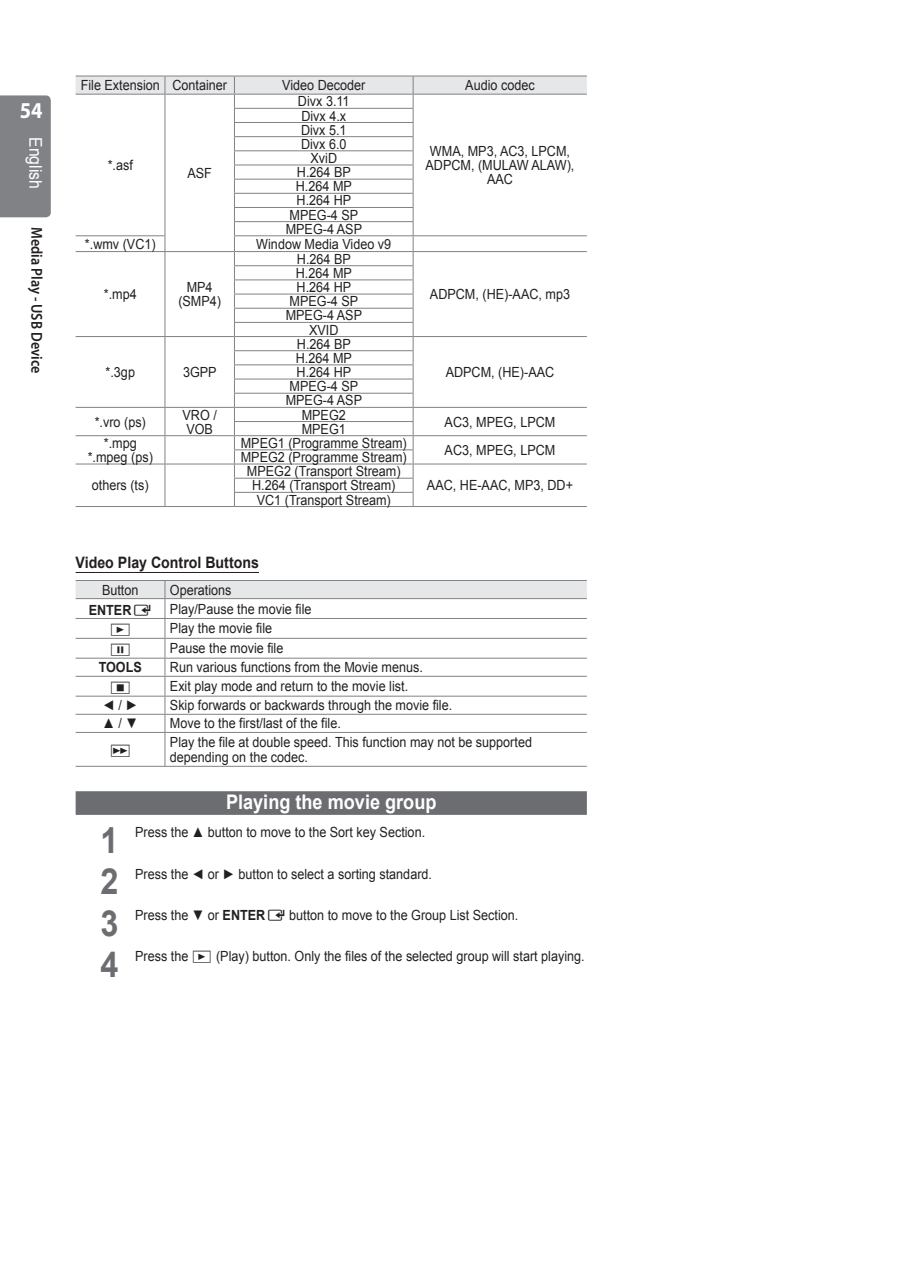
<style>
.page{position:relative;width:904px;height:1276px;background:#fff}
.page>*{position:absolute;margin:0;border:0;box-sizing:border-box;transform-origin:0 0}
.t1{font:700 36.05px "Arial";color:#6c6d70;scale:.9 1}
.t2{font:700 22.75px "Myriad Pro";color:#fff;scale:.9 1}
.t3{font:700 20.12px "Arial";color:#fff;scale:.9 1}
.t4{font:17.5px "Arial";color:#fff;scale:.9 1}
.t5{font:700 15.75px "Arial";color:#231f20;scale:.9 1}
.t6{font:600 15.75px "Myriad Pro";color:#231f20;scale:.9 1}
.t7{font:14px/14.2px "Arial";color:#231f20;text-align:center;scale:.9 1}
.t8{font:700 14px "Arial";color:#231f20;scale:.9 1}
.s1{font-weight:700}
</style>
<div class="page">
<div style="left:0;top:95px;width:51px;height:122px;background:#808285"></div>
<hr style="left:76px;top:572px;width:183px;height:1px;background:#231f20">
<div style="left:76px;top:791px;width:511px;height:24px;background:#6c6d70"></div>
<hr style="left:76px;top:506px;width:89px;height:1px;background:#808285">
<hr style="left:165px;top:506px;width:69px;height:1px;background:#808285">
<hr style="left:413px;top:506px;width:174px;height:1px;background:#808285">
<hr style="left:234px;top:506px;width:179px;height:1px;background:#808285">
<svg style="left:76px;top:76px;width:511px;height:430px"></svg>
<hr style="left:413px;top:94px;width:174px;height:1px;background:#808285">
<hr style="left:76px;top:732px;width:89px;height:1px;background:#808285">
<hr style="left:165px;top:732px;width:422px;height:1px;background:#808285">
<hr style="left:164px;top:733px;width:1px;height:33px;background:#808285">
<hr style="left:76px;top:766px;width:89px;height:1px;background:#808285">
<hr style="left:165px;top:766px;width:422px;height:1px;background:#808285">
<svg style="left:76px;top:580px;width:511px;height:152px"></svg>
<h2 class="t2" style="left:20px;top:95px;width:13px">54</h2>
<p class="t4" style="left:47px;top:137px;width:59px;rotate:90deg">English</p>
<p class="t6" style="left:47px;top:227px;width:164px;rotate:90deg">Media Play - USB Device</p>
<p class="t7" style="left:81px;top:78px;width:164px">File Extension Container</p>
<p class="t7" style="left:282px;top:78px;width:94px">Video Decoder</p>
<p class="t7" style="left:465px;top:78px;width:79px">Audio codec</p>
<p class="t7" style="left:108px;top:158px;width:30px">*.asf</p>
<p class="t7" style="left:187px;top:166px;width:29px">ASF</p>
<p class="t7" style="left:298px;top:94px;width:59px">Divx 3.11</p>
<p class="t7" style="left:286px;top:109px;width:86px">Divx 4.x<br>Divx 5.1<br>Divx 6.0<br>XviD<br>H.264 BP<br>H.264 MP<br>H.264 HP<br>MPEG-4 SP<br>MPEG-4 ASP</p>
<p class="t7" style="left:85px;top:237px;width:80px">*.wmv (VC1)</p>
<p class="t7" style="left:256px;top:237px;width:151px">Window Media Video v9</p>
<p class="t7" style="left:104px;top:287px;width:38px">*.mp4</p>
<p class="t7" style="left:178px;top:280px;width:49px">MP4 (SMP4)</p>
<p class="t7" style="left:297px;top:252px;width:61px">H.264 BP</p>
<p class="t7" style="left:286px;top:266px;width:86px">H.264 MP<br>H.264 HP<br>MPEG-4 SP<br>MPEG-4 ASP<br>XVID</p>
<p class="t7" style="left:106px;top:365px;width:34px">*.3gp</p>
<p class="t7" style="left:183px;top:365px;width:39px">3GPP</p>
<p class="t7" style="left:297px;top:337px;width:61px">H.264 BP</p>
<p class="t7" style="left:286px;top:351px;width:86px">H.264 MP<br>H.264 HP<br>MPEG-4 SP<br>MPEG-4 ASP</p>
<p class="t7" style="left:95px;top:415px;width:58px">*.vro (ps)</p>
<p class="t7" style="left:182px;top:408px;width:40px;text-align:left">VRO /<br>VOB</p>
<p class="t7" style="left:302px;top:408px;width:51px">MPEG2</p>
<p class="t7" style="left:302px;top:422px;width:51px">MPEG1</p>
<p class="t7" style="left:88px;top:436px;width:74px">*.mpg *.mpeg (ps)</p>
<p class="t7" style="left:241px;top:436px;width:186px">MPEG1 (Programme Stream)</p>
<p class="t7" style="left:241px;top:450px;width:186px">MPEG2 (Programme Stream)</p>
<p class="t7" style="left:247px;top:464px;width:172px">MPEG2 (Transport Stream)<br>H.264 (Transport Stream)</p>
<p class="t7" style="left:92px;top:478px;width:65px">others (ts)</p>
<p class="t7" style="left:257px;top:493px;width:150px">VC1 (Transport Stream)</p>
<p class="t7" style="left:425px;top:144px;width:167px">WMA, MP3, AC3, LPCM,<br>ADPCM, (MULAW ALAW),<br>AAC</p>
<p class="t7" style="left:430px;top:287px;width:157px">ADPCM, (HE)-AAC, mp3</p>
<p class="t7" style="left:445px;top:365px;width:122px">ADPCM, (HE)-AAC</p>
<p class="t7" style="left:444px;top:415px;width:124px">AC3, MPEG, LPCM</p>
<p class="t7" style="left:444px;top:443px;width:124px">AC3, MPEG, LPCM</p>
<p class="t7" style="left:427px;top:478px;width:164px">AAC, HE-AAC, MP3, DD+</p>
<p class="t5" style="left:76px;top:552px;width:205px">Video Play Control Buttons</p>
<p class="t7" style="left:102px;top:583px;width:42px">Button</p>
<p class="t7" style="left:170px;top:583px;width:70px">Operations</p>
<p class="t8" style="left:89px;top:600px;width:49px">ENTER</p>
<p class="t7" style="left:170px;top:602px;width:159px">Play/Pause the movie file</p>
<p class="t7" style="left:170px;top:622px;width:115px">Play the movie file</p>
<p class="t7" style="left:170px;top:641px;width:128px">Pause the movie file</p>
<p class="t8" style="left:99px;top:658px;width:49px">TOOLS</p>
<p class="t7" style="left:170px;top:660px;width:282px">Run various functions from the Movie menus.</p>
<p class="t7" style="left:170px;top:679px;width:266px">Exit play mode and return to the movie list.</p>
<p class="t7" style="left:103px;top:698px;width:41px">◄ / ►</p>
<p class="t7" style="left:170px;top:698px;width:315px">Skip forwards or backwards through the movie file.</p>
<p class="t7" style="left:103px;top:716px;width:41px">▲ / ▼</p>
<p class="t7" style="left:170px;top:714px;width:404px;line-height:18.2px;text-align:left">Move to the first/last of the file.<br>Play the file at double speed. This function may not be supported</p>
<p class="t7" style="left:170px;top:750px;width:155px">depending on the codec.</p>
<h3 class="t3" style="left:226px;top:788px;width:235px">Playing the movie group</h3>
<h1 class="t1" style="left:100px;top:816px;width:22px">1</h1>
<p class="t7" style="left:135px;top:825px;width:324px">Press the ▲ button to move to the Sort key Section.</p>
<h1 class="t1" style="left:100px;top:858px;width:22px">2</h1>
<p class="t7" style="left:135px;top:866px;width:331px">Press the ◄ or ► button to select a sorting standard.</p>
<h1 class="t1" style="left:100px;top:899px;width:22px">3</h1>
<p class="t7" style="left:135px;top:908px;width:146px">Press the ▼ or <span class="s1">ENTER</span></p>
<p class="t7" style="left:289px;top:908px;width:256px">button to move to the Group List Section.</p>
<h1 class="t1" style="left:100px;top:941px;width:22px">4</h1>
<p class="t7" style="left:135px;top:949px;width:501px">Press the ∂ (Play) button. Only the files of the selected group will start playing.</p>
</div>
